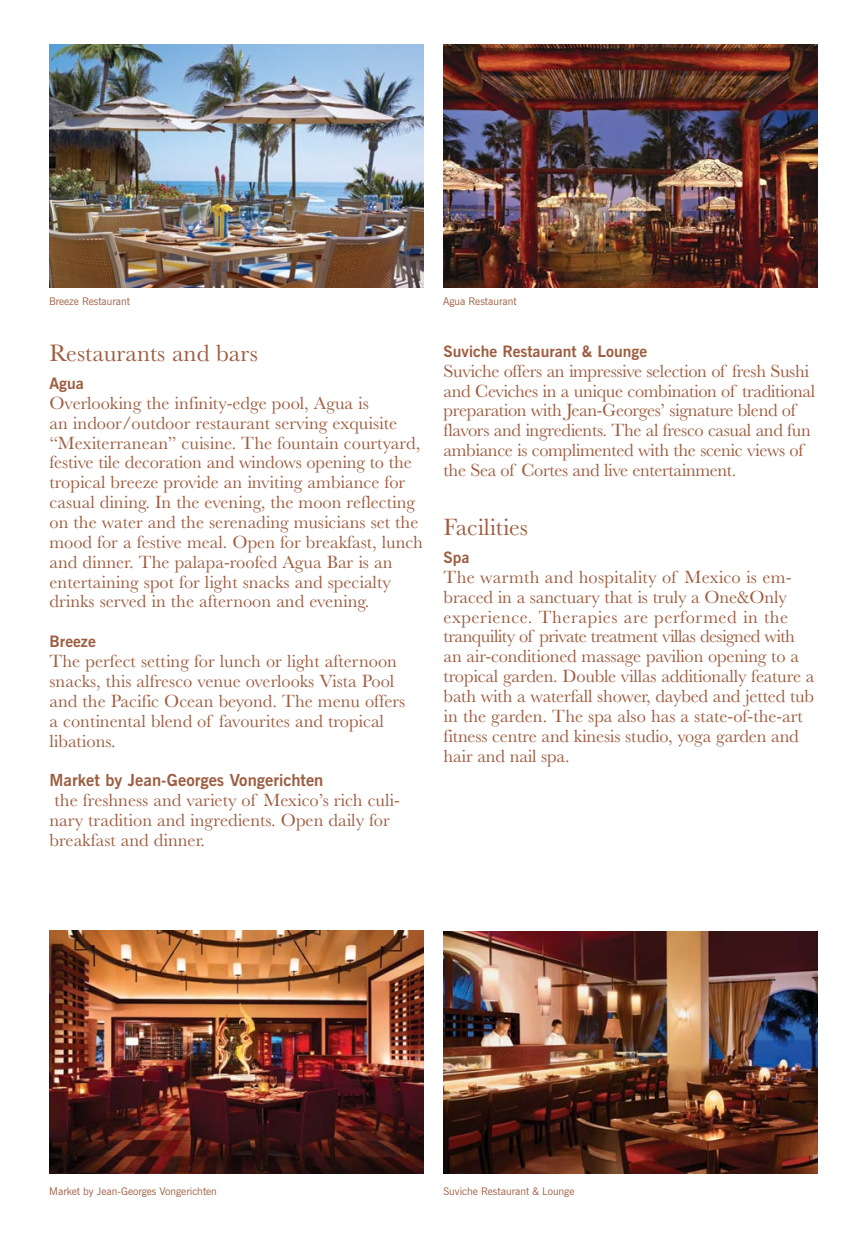
<style>
.page{position:relative;width:867px;height:1260px;background:#fff}
.page>*{position:absolute;margin:0;border:0;box-sizing:border-box;transform-origin:0 0}
.t1{font:24.5px "Baskerville";color:#9d5d40}
.t2{font:18.38px/19.9px "Baskerville";color:#9d5d40}
.t3{font:18.38px/19.9px "Baskerville";letter-spacing:-.02em;color:#9d5d40}
.t4{font:700 16.62px "News Gothic BT";color:#9d5d40}
.t5{font:700 15.75px "News Gothic BT";color:#9d5d40}
.t6{font:10.5px "News Gothic BT";color:#9d5d40}
</style>
<div class="page">
<img style="left:443px;top:45px;width:374px;height:243px">
<img style="left:49px;top:45px;width:374px;height:243px">
<img style="left:49px;top:931px;width:374px;height:243px">
<img style="left:443px;top:931px;width:374px;height:243px">
<p class="t6" style="left:49px;top:295px;width:82px">Breeze Restaurant</p>
<p class="t6" style="left:443px;top:295px;width:75px">Agua Restaurant</p>
<h1 class="t1" style="left:49px;top:339px;width:210px">Restaurants and bars</h1>
<p class="t5" style="left:49px;top:374px;width:36px">Agua</p>
<p class="t2" style="left:49px;top:393px;width:375px">Overlooking the infinity-edge pool, Agua is<br>an indoor/outdoor restaurant serving exquisite “Mexiterranean” cuisine. The fountain courtyard, festive tile decoration and windows opening to the tropical breeze provide an inviting ambiance for casual dining. In the evening, the moon reflecting on the water and the serenading musicians set the mood for a festive meal. Open for breakfast, lunch and dinner. The palapa-roofed Agua Bar is an entertaining spot for light snacks and specialty drinks served in the afternoon and evening.</p>
<p class="t5" style="left:49px;top:632px;width:48px">Breeze</p>
<p class="t2" style="left:49px;top:651px;width:357px">The perfect setting for lunch or light afternoon snacks, this alfresco venue overlooks Vista Pool and the Pacific Ocean beyond. The menu offers a continental blend of favourites and tropical libations.</p>
<p class="t4" style="left:49px;top:770px;width:275px">Market by Jean-Georges Vongerichten</p>
<p class="t2" style="left:49px;top:790px;width:352px">the freshness and variety of Mexico’s rich culi&shy;nary tradition and ingredients. Open daily for breakfast and dinner.</p>
<p class="t5" style="left:443px;top:342px;width:205px">Suviche Restaurant &amp; Lounge</p>
<p class="t3" style="left:443px;top:361px;width:373px">Suviche offers an impressive selection of fresh Sushi and Ceviches in a unique combination of traditional preparation with Jean-Georges’ signature blend of flavors and ingredients. The al fresco casual and fun ambiance is complimented with the scenic views of the Sea of Cortes and live entertainment.</p>
<h1 class="t1" style="left:443px;top:513px;width:86px">Facilities</h1>
<p class="t5" style="left:443px;top:548px;width:27px">Spa</p>
<p class="t2" style="left:443px;top:567px;width:372px">The warmth and hospitality of Mexico is em&shy;braced in a sanctuary that is truly a One&amp;Only experience. Therapies are performed in the tranquility of private treatment villas designed with an air-conditioned massage pavilion opening to a tropical garden. Double villas additionally feature a bath with a waterfall shower, daybed and jetted tub in the garden. The spa also has a state-of-the-art fitness centre and kinesis studio, yoga garden and hair and nail spa.</p>
<p class="t6" style="left:49px;top:1185px;width:169px">Market by Jean-Georges Vongerichten</p>
<p class="t6" style="left:443px;top:1185px;width:132px">Suviche Restaurant &amp; Lounge</p>
</div>
